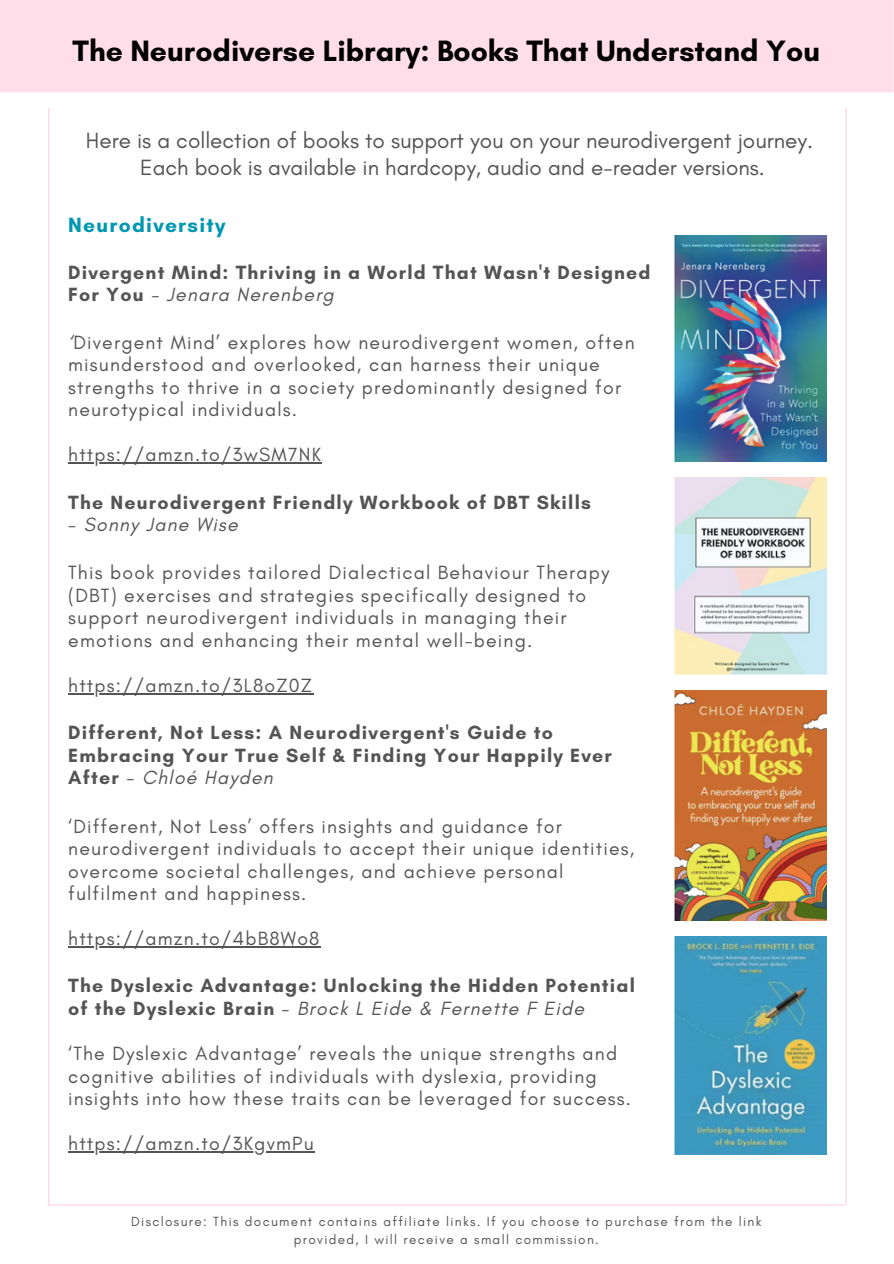
<style>
.page{position:relative;width:894px;height:1264px;background:#fff}
.page>*{position:absolute;margin:0;border:0;box-sizing:border-box;transform-origin:0 0}
.t1{font:700 30px "Glacial Indifference";color:#000}
.t2{font:22.5px/27px "Glacial Indifference";color:#545454;text-align:center}
.t3{font:700 21px "Glacial Indifference";letter-spacing:.06em;color:#0097b2}
.t4{font:19.5px/22.5px "Glacial Indifference";letter-spacing:.06em;color:#545454}
.t5{font:700 19.5px/22.5px "Glacial Indifference";letter-spacing:.06em;color:#545454}
.t6{font:italic 19.5px "Glacial Indifference";letter-spacing:.06em;color:#545454}
.t7{font:13.5px/18.1px "Glacial Indifference";letter-spacing:.1em;color:#545454;text-align:center}
.s1{font-weight:400}
.s2{font-weight:400;font-style:italic}
.s3{font-style:italic}
.s4{font-style:normal}
</style>
<div class="page">
<div style="left:0;top:0;width:893px;height:92px;background:#ffdde9"></div>
<hr style="left:48px;top:1204px;width:797px;height:1px;background:#ffd1e2">
<img style="left:674px;top:235px;width:152px;height:226px">
<img style="left:674px;top:477px;width:152px;height:197px">
<img style="left:674px;top:690px;width:152px;height:231px">
<img style="left:674px;top:936px;width:152px;height:218px">
<hr style="left:68px;top:462px;width:254px;height:1px;background:#545454">
<hr style="left:68px;top:693px;width:245px;height:1px;background:#545454">
<hr style="left:68px;top:946px;width:252px;height:1px;background:#545454">
<hr style="left:68px;top:1151px;width:247px;height:1px;background:#545454">
<hr style="left:48px;top:108px;width:1px;height:1096px;background:#ffd1e2">
<hr style="left:845px;top:108px;width:1px;height:1096px;background:#ffd1e2">
<h4 class="t1" style="left:72px;top:33px;width:749px">The Neurodiverse Library: Books That Understand You</h4>
<h1 class="t2" style="left:86px;top:126px;width:728px">Here is a collection of books to support you on your neurodivergent journey.<br>Each book is available in hardcopy, audio and e-reader versions.</h1>
<h4 class="t3" style="left:68px;top:212px;width:159px">Neurodiversity</h4>
<h4 class="t5" style="left:68px;top:261px;width:583px">Divergent Mind: Thriving in a World That Wasn't Designed<br>For You <span class="s1">-</span> <span class="s2">Jenara Nerenberg</span></h4>
<h4 class="t4" style="left:68px;top:330px;width:567px"><span class="s3">‘</span>Divergent Mind’ explores how neurodivergent women, often misunderstood and overlooked, can harness their unique strengths to thrive in a society predominantly designed for neurotypical individuals.</h4>
<h4 class="t4" style="left:68px;top:443px;width:254px">https://amzn.to/3wSM7NK</h4>
<h4 class="t5" style="left:68px;top:490px;width:524px">The Neurodivergent Friendly Workbook of DBT Skills</h4>
<h4 class="t6" style="left:68px;top:512px;width:171px"><span class="s4">-</span> Sonny Jane Wise</h4>
<h4 class="t4" style="left:68px;top:561px;width:542px">This book provides tailored Dialectical Behaviour Therapy (DBT) exercises and strategies specifically designed to support neurodivergent individuals in managing their emotions and enhancing their mental well-being.</h4>
<h4 class="t4" style="left:68px;top:674px;width:245px">https://amzn.to/3L8oZ0Z</h4>
<h4 class="t5" style="left:68px;top:721px;width:545px">Different, Not Less: A Neurodivergent's Guide to<br>Embracing Your True Self &amp; Finding Your Happily Ever<br>After <span class="s1">-</span> <span class="s2">Chloé Hayden</span></h4>
<h4 class="t4" style="left:68px;top:814px;width:567px">‘Different, Not Less’ offers insights and guidance for neurodivergent individuals to accept their unique identities, overcome societal challenges, and achieve personal fulfilment and happiness.</h4>
<p class="t4" style="left:68px;top:927px;width:253px">https://amzn.to/4bB8Wo8</p>
<p class="t5" style="left:68px;top:974px;width:568px">The Dyslexic Advantage: Unlocking the Hidden Potential of the Dyslexic Brain <span class="s1">-</span> <span class="s2">Brock L Eide &amp; Fernette F Eide</span></p>
<p class="t4" style="left:68px;top:1041px;width:564px">‘The Dyslexic Advantage’ reveals the unique strengths and cognitive abilities of individuals with dyslexia, providing insights into how these traits can be leveraged for success.</p>
<p class="t4" style="left:68px;top:1131px;width:247px">https://amzn.to/3KgvmPu</p>
<p class="t7" style="left:131px;top:1212px;width:631px">Disclosure: This document contains affiliate links. If you choose to purchase from the link provided, I will receive a small commission.</p>
</div>
